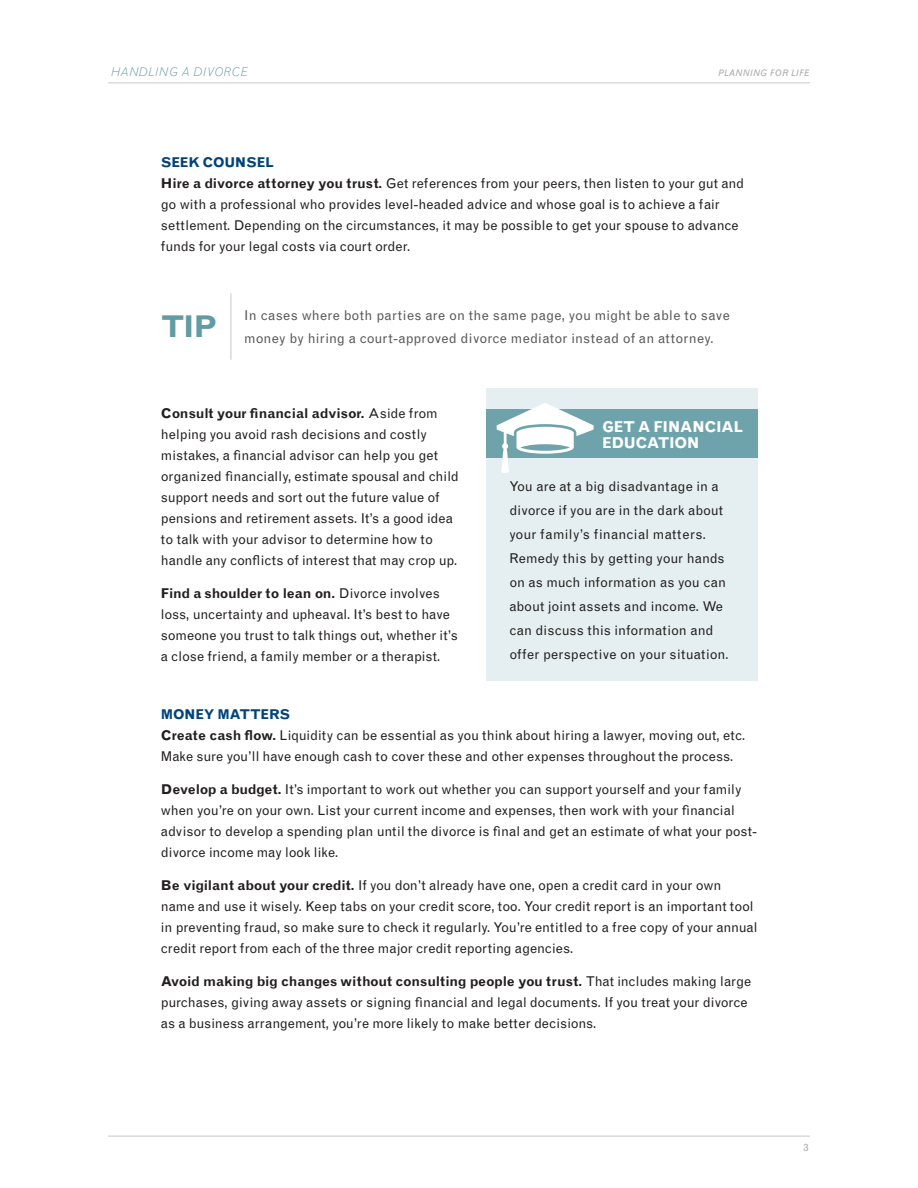
<style>
.page{position:relative;width:918px;height:1188px;background:#fff}
.page>*{position:absolute;margin:0;border:0;box-sizing:border-box;transform-origin:0 0}
.Body_Copy_9_14_-_426{font:700 30px "Grotesque MTRJ Corrected";color:#619ba4}
.t1{font:700 15px/16.5px "Grotesque MTRJ Corrected";letter-spacing:-.03em;color:#fff}
.Body_Copy{font:13.5px/21px "Grotesque MTRJ Corrected";color:#231f20}
.Body_Copy_9_14_-_426-2{font:13.5px/22.5px "Grotesque MTRJ Corrected";letter-spacing:.02em;color:#57585a}
.SubHead{font:700 13.5px "Grotesque MTRJ Corrected";letter-spacing:-.02em;color:#00447b}
.t2{font:italic 300 12px "Grotesque MTRJ Corrected";color:#619ba4;scale:1.05 1}
.t3{font:10.5px "Grotesque MTRJ Corrected";color:#a8a9ad}
.t4{font:italic 9px "Grotesque MTRJ Corrected";letter-spacing:.04em;color:#a8a9ad}
.s1{font-weight:700}
</style>
<div class="page">
<hr style="left:108px;top:82px;width:702px;height:1px;background:#c7c8ca">
<hr style="left:108px;top:1136px;width:702px;height:1px;background:#c7c8ca">
<hr style="left:231px;top:293px;width:1px;height:67px;background:#c7c8ca">
<div style="left:486px;top:388px;width:271px;height:293px;background:#e5eff1"></div>
<div style="left:486px;top:409px;width:271px;height:48px;background:#6ea3ac"></div>
<svg style="left:497px;top:403px;width:97px;height:70px"></svg>
<p class="t2" style="left:111px;top:64px;width:133px">HANDLING A DIVORCE</p>
<p class="t4" style="left:718px;top:68px;width:93px">PLANNING FOR LIFE</p>
<p class="SubHead" style="left:161px;top:155px;width:115px">SEEK COUNSEL</p>
<p class="Body_Copy" style="left:161px;top:173px;width:585px"><span class="s1">Hire a divorce attorney you trust.</span> Get references from your peers, then listen to your gut and go with a professional who provides level-headed advice and whose goal is to achieve a fair settlement. Depending on the circumstances, it may be possible to get your spouse to advance funds for your legal costs via court order.</p>
<p class="Body_Copy_9_14_-_426" style="left:161px;top:309px;width:58px">TIP</p>
<p class="Body_Copy_9_14_-_426-2" style="left:244px;top:304px;width:487px">In cases where both parties are on the same page, you might be able to save money by hiring a court-approved divorce mediator instead of an attorney.</p>
<p class="Body_Copy" style="left:161px;top:403px;width:299px"><span class="s1">Consult your financial advisor.</span> Aside from helping you avoid rash decisions and costly mistakes, a financial advisor can help you get organized financially, estimate spousal and child support needs and sort out the future value of pensions and retirement assets. It’s a good idea to talk with your advisor to determine how to handle any conflicts of interest that may crop up.</p>
<p class="Body_Copy" style="left:161px;top:583px;width:299px"><span class="s1">Find a shoulder to lean on.</span> Divorce involves loss, uncertainty and upheaval. It’s best to have someone you trust to talk things out, whether it’s a close friend, a family member or a therapist.</p>
<p class="t1" style="left:602px;top:418px;width:143px">GET A FINANCIAL<br>EDUCATION</p>
<p class="Body_Copy" style="left:509px;top:475px;width:221px;line-height:24px">You are at a big disadvantage in a divorce if you are in the dark about your family’s financial matters.<br>Remedy this by getting your hands on as much information as you can about joint assets and income. We can discuss this information and offer perspective on your situation.</p>
<p class="SubHead" style="left:161px;top:706px;width:131px">MONEY MATTERS</p>
<p class="Body_Copy" style="left:161px;top:725px;width:586px"><span class="s1">Create cash flow.</span> Liquidity can be essential as you think about hiring a lawyer, moving out, etc.<br>Make sure you’ll have enough cash to cover these and other expenses throughout the process.</p>
<p class="Body_Copy" style="left:161px;top:779px;width:598px"><span class="s1">Develop a budget.</span> It’s important to work out whether you can support yourself and your family when you’re on your own. List your current income and expenses, then work with your financial advisor to develop a spending plan until the divorce is final and get an estimate of what your post&shy;divorce income may look like.</p>
<p class="Body_Copy" style="left:161px;top:875px;width:598px"><span class="s1">Be vigilant about your credit.</span> If you don’t already have one, open a credit card in your own name and use it wisely. Keep tabs on your credit score, too. Your credit report is an important tool in preventing fraud, so make sure to check it regularly. You’re entitled to a free copy of your annual credit report from each of the three major credit reporting agencies.</p>
<p class="Body_Copy" style="left:161px;top:971px;width:592px"><span class="s1">Avoid making big changes without consulting people you trust.</span> That includes making large purchases, giving away assets or signing financial and legal documents. If you treat your divorce as a business arrangement, you’re more likely to make better decisions.</p>
<p class="t3" style="left:803px;top:1142px;width:7px">3</p>
</div>
